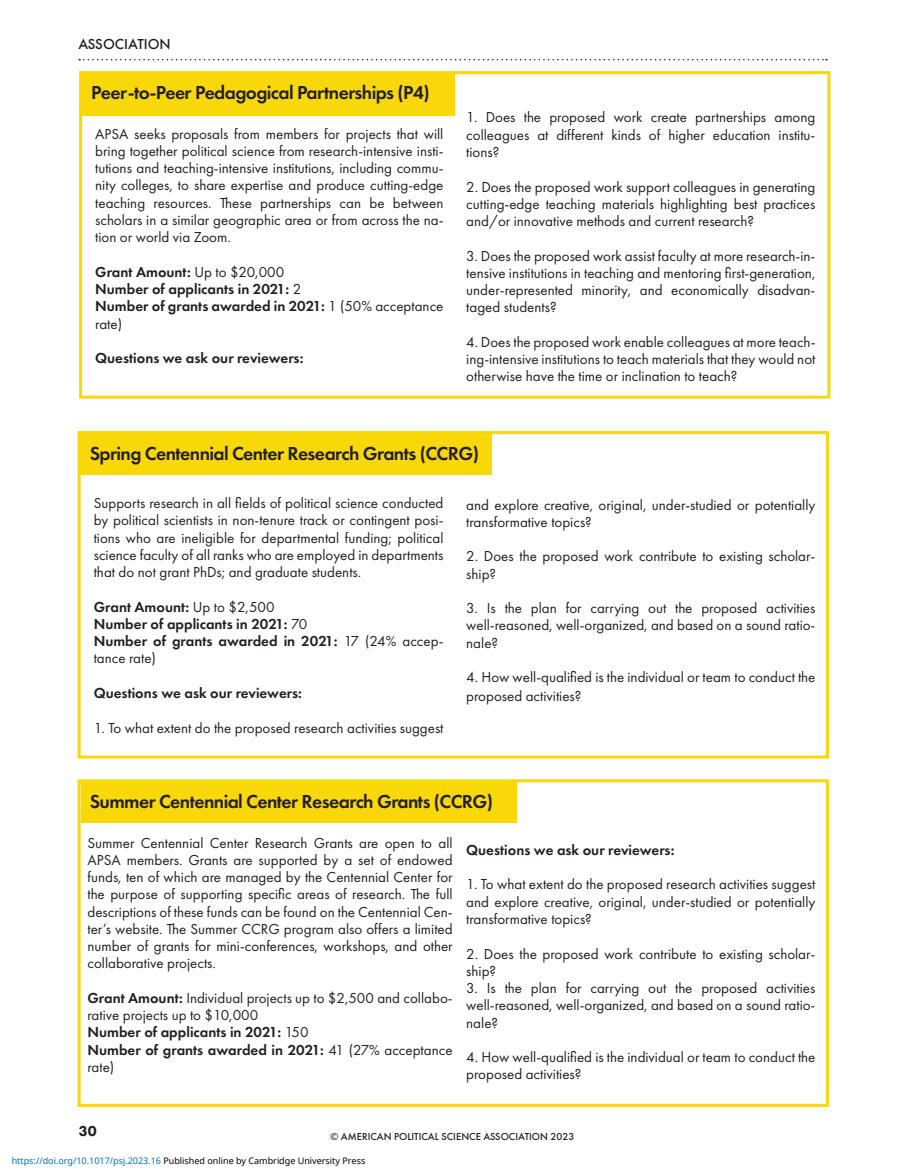
<style>
.page{position:relative;width:905px;height:1175px;background:#fff}
.page>*{position:absolute;margin:0;border:0;box-sizing:border-box;transform-origin:0 0}
.t1{font:600 19.5px "Futura PT";letter-spacing:-.03em;color:#231f20}
.t2{font:15px/17.2px "Futura PT";color:#231f20;text-align:justify}
.t3{font:600 15px/17.2px "Futura PT";color:#231f20}
.t4{font:500 15px "Futura PT";color:#231f20}
.t5{font:800 15px "Futura PT";color:#231f20}
.t6{font:500 10.5px "Futura PT";color:#231f20}
.t7{font:9px "Noto Sans";color:#000}
.s1{font-weight:400}
.s2{font-weight:600}
.s3{color:#0172cf}
</style>
<div class="page">
<svg style="left:79px;top:59px;width:747px;height:1px"></svg>
<div style="left:78px;top:779px;width:750px;height:327px;border:3px solid #f8d808"></div>
<div style="left:79px;top:71px;width:751px;height:327px;border:3px solid #f8d808"></div>
<div style="left:78px;top:431px;width:750px;height:327px;border:3px solid #f8d808"></div>
<div style="left:79px;top:433px;width:412px;height:41px;background:#f8d808"></div>
<div style="left:81px;top:75px;width:373px;height:41px;background:#f8d808"></div>
<div style="left:81px;top:781px;width:435px;height:41px;background:#f8d808"></div>
<p class="t4" style="left:78px;top:35px;width:94px">ASSOCIATION</p>
<h1 class="t1" style="left:91px;top:80px;width:340px">Peer-to-Peer Pedagogical Partnerships (P4)</h1>
<p class="t2" style="left:95px;top:125px;width:350px">APSA seeks proposals from members for projects that will bring together political science from research-intensive insti&shy;tutions and teaching-intensive institutions, including commu&shy;nity colleges, to share expertise and produce cutting-edge teaching resources. These partnerships can be between scholars in a similar geographic area or from across the na&shy;tion or world via Zoom.</p>
<p class="t3" style="left:95px;top:263px;width:350px">Grant Amount: <span class="s1">Up to $20,000<br></span>Number of applicants in 2021: <span class="s1">2<br></span>Number of grants awarded in 2021: <span class="s1">1 (50% acceptance rate)</span></p>
<p class="t3" style="left:95px;top:349px;width:210px">Questions we ask our reviewers:</p>
<p class="t2" style="left:466px;top:109px;width:350px">1. Does the proposed work create partnerships among colleagues at different kinds of higher education institu&shy;tions?</p>
<p class="t2" style="left:466px;top:178px;width:350px">2. Does the proposed work support colleagues in generating cutting-edge teaching materials highlighting best practices and/or innovative methods and current research?</p>
<p class="t2" style="left:466px;top:247px;width:350px">3. Does the proposed work assist faculty at more research-in&shy;tensive institutions in teaching and mentoring first-generation, under-represented minority, and economically disadvan&shy;taged students?</p>
<p class="t2" style="left:466px;top:333px;width:351px">4. Does the proposed work enable colleagues at more teach&shy;ing-intensive institutions to teach materials that they would not otherwise have the time or inclination to teach?</p>
<h1 class="t1" style="left:90px;top:441px;width:390px">Spring Centennial Center Research Grants (CCRG)</h1>
<p class="t2" style="left:94px;top:494px;width:351px">Supports research in all fields of political science conducted by political scientists in non-tenure track or contingent posi&shy;tions who are ineligible for departmental funding; political science faculty of all ranks who are employed in departments that do not grant PhDs; and graduate students.</p>
<p class="t3" style="left:94px;top:598px;width:351px">Grant Amount: <span class="s1">Up to $2,500<br></span>Number of applicants in 2021: <span class="s1">70<br></span>Number of grants awarded in 2021: <span class="s1">17 (24% accep&shy;tance rate)</span></p>
<p class="t3" style="left:94px;top:684px;width:210px">Questions we ask our reviewers:</p>
<p class="t2" style="left:94px;top:719px;width:351px">1. To what extent do the proposed research activities suggest</p>
<p class="t2" style="left:466px;top:496px;width:350px">and explore creative, original, under-studied or potentially transformative topics?</p>
<p class="t2" style="left:466px;top:547px;width:350px">2. Does the proposed work contribute to existing scholar&shy;ship?</p>
<p class="t2" style="left:466px;top:599px;width:350px">3. Is the plan for carrying out the proposed activities well-reasoned, well-organized, and based on a sound ratio&shy;nale?</p>
<p class="t2" style="left:466px;top:668px;width:350px;line-height:18.5px">4. How well-qualified is the individual or team to conduct the proposed activities?</p>
<h1 class="t1" style="left:90px;top:789px;width:405px">Summer Centennial Center Research Grants (CCRG)</h1>
<p class="t2" style="left:87px;top:834px;width:366px">Summer Centennial Center Research Grants are open to all APSA members. Grants are supported by a set of endowed funds, ten of which are managed by the Centennial Center for the purpose of supporting specific areas of research. The full descriptions of these funds can be found on the Centennial Cen&shy;ter’s website. The Summer CCRG program also offers a limited number of grants for mini-conferences, workshops, and other collaborative projects.</p>
<p class="t2" style="left:87px;top:989px;width:366px;text-align:left"><span class="s2">Grant Amount:</span> Individual projects up to $2,500 and collabo&shy;rative projects up to $10,000<br><span class="s2">Number of applicants in 2021:</span> 150<br><span class="s2">Number of grants awarded in 2021:</span> 41 (27% acceptance rate)</p>
<p class="t3" style="left:466px;top:841px;width:210px">Questions we ask our reviewers:</p>
<p class="t2" style="left:466px;top:875px;width:350px">1. To what extent do the proposed research activities suggest and explore creative, original, under-studied or potentially transformative topics?</p>
<p class="t2" style="left:466px;top:944px;width:350px">2. Does the proposed work contribute to existing scholar&shy;ship?</p>
<p class="t2" style="left:466px;top:979px;width:350px">3. Is the plan for carrying out the proposed activities well-reasoned, well-organized, and based on a sound ratio&shy;nale?</p>
<p class="t2" style="left:466px;top:1048px;width:350px">4. How well-qualified is the individual or team to conduct the proposed activities?</p>
<p class="t5" style="left:79px;top:1121px;width:19px">30</p>
<p class="t6" style="left:330px;top:1130px;width:245px">© AMERICAN POLITICAL SCIENCE ASSOCIATION 2023</p>
<p class="t7" style="left:12px;top:1154px;width:355px"><span class="s3">https://doi.org/10.1017/psj.2023.16</span> Published online by Cambridge University Press</p>
</div>
